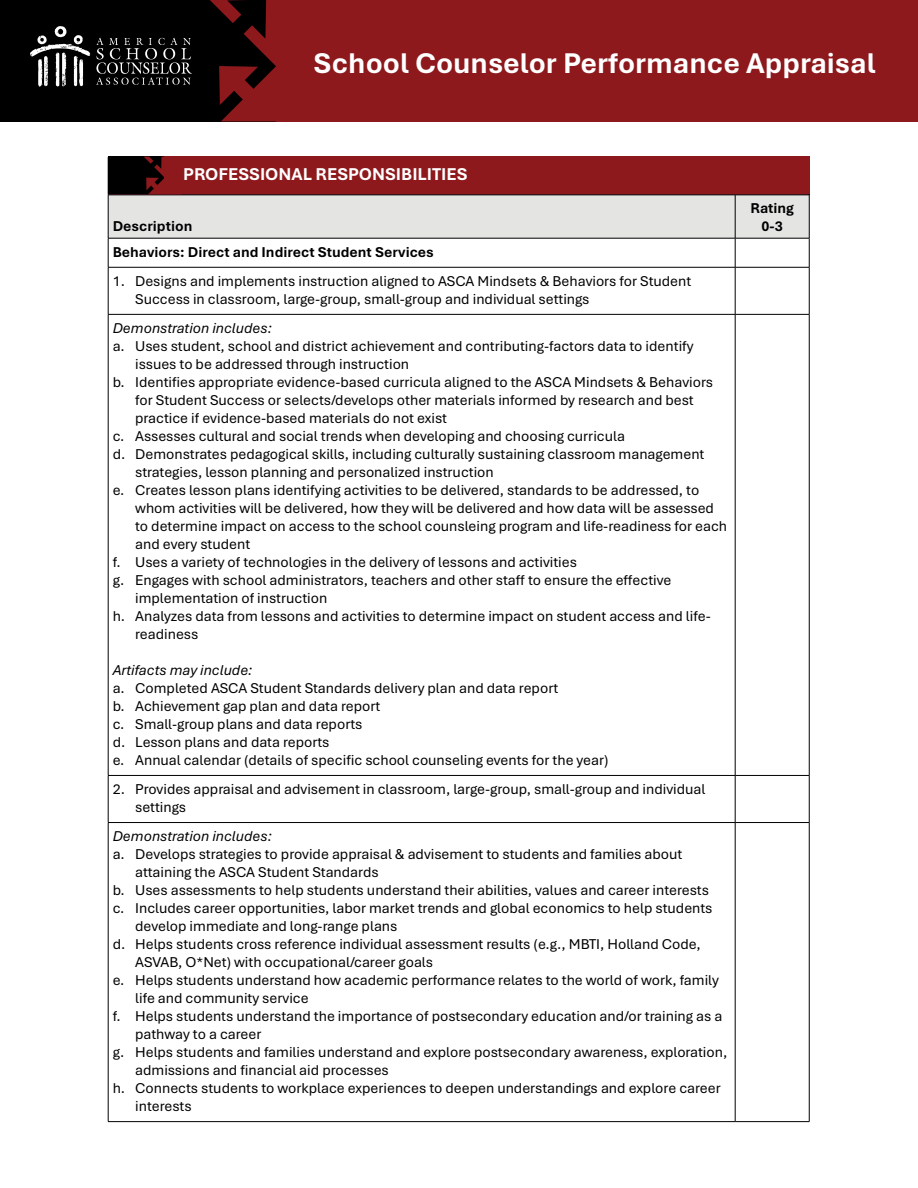
<style>
.page{position:relative;width:918px;height:1188px;background:#fff}
.page>*{position:absolute;margin:0;border:0;box-sizing:border-box;transform-origin:0 0}
.t1{font:700 30px "Aptos";color:#fff}
.t2{font:700 18px "Aptos";color:#fff}
.Hanging{font:15px/18px "Aptos";color:#000}
.t3{font:italic 15px "Aptos";color:#000}
.t4{font:700 15px "Aptos";color:#000}
</style>
<div class="page">
<div style="left:0;top:0;width:276px;height:122px;background:#000"></div>
<svg style="left:210px;top:0;width:66px;height:121px"></svg>
<div style="left:276px;top:0;width:642px;height:122px;background:#8d191c"></div>
<svg style="left:96px;top:38px;width:96px;height:47px"></svg>
<svg style="left:30px;top:26px;width:60px;height:61px"></svg>
<hr style="left:108px;top:267px;width:627px;height:1px;background:#000">
<hr style="left:735px;top:267px;width:74px;height:1px;background:#000">
<hr style="left:108px;top:314px;width:627px;height:1px;background:#000">
<hr style="left:735px;top:314px;width:74px;height:1px;background:#000">
<hr style="left:108px;top:775px;width:627px;height:1px;background:#000">
<hr style="left:735px;top:775px;width:74px;height:1px;background:#000">
<hr style="left:108px;top:822px;width:627px;height:1px;background:#000">
<hr style="left:735px;top:822px;width:74px;height:1px;background:#000">
<hr style="left:108px;top:1121px;width:627px;height:1px;background:#000">
<hr style="left:735px;top:1121px;width:74px;height:1px;background:#000">
<hr style="left:108px;top:267px;width:1px;height:47px;background:#000">
<hr style="left:108px;top:315px;width:1px;height:460px;background:#000">
<hr style="left:108px;top:776px;width:1px;height:46px;background:#000">
<hr style="left:108px;top:823px;width:1px;height:298px;background:#000">
<hr style="left:735px;top:267px;width:1px;height:47px;background:#000">
<hr style="left:809px;top:267px;width:1px;height:47px;background:#000">
<hr style="left:735px;top:315px;width:1px;height:460px;background:#000">
<hr style="left:809px;top:315px;width:1px;height:460px;background:#000">
<hr style="left:735px;top:776px;width:1px;height:46px;background:#000">
<hr style="left:809px;top:776px;width:1px;height:46px;background:#000">
<hr style="left:735px;top:823px;width:1px;height:298px;background:#000">
<hr style="left:809px;top:823px;width:1px;height:298px;background:#000">
<svg style="left:108px;top:157px;width:702px;height:110px"></svg>
<div style="left:165px;top:157px;width:645px;height:37px;background:#8d191c"></div>
<h1 class="t1" style="left:314px;top:43px;width:563px">School Counselor Performance Appraisal</h1>
<p class="t2" style="left:183px;top:162px;width:286px">PROFESSIONAL RESPONSIBILITIES</p>
<p class="t4" style="left:113px;top:216px;width:81px">Description</p>
<p class="t4" style="left:113px;top:242px;width:323px">Behaviors: Direct and Indirect Student Services</p>
<p class="Hanging" style="left:135px;top:271px;width:558px;text-indent:-22px">1. Designs and implements instruction aligned to ASCA Mindsets &amp; Behaviors for Student<br>Success in classroom, large-group, small-group and individual settings</p>
<p class="t3" style="left:113px;top:318px;width:161px">Demonstration includes:</p>
<p class="Hanging" style="left:135px;top:336px;width:560px;text-indent:-22px">a. Uses student, school and district achievement and contributing-factors data to identify issues to be addressed through instruction</p>
<p class="Hanging" style="left:135px;top:372px;width:580px;text-indent:-22px">b. Identifies appropriate evidence-based curricula aligned to the ASCA Mindsets &amp; Behaviors for Student Success or selects/develops other materials informed by research and best practice if evidence-based materials do not exist</p>
<p class="Hanging" style="left:113px;top:426px;width:514px">c. Assesses cultural and social trends when developing and choosing curricula</p>
<p class="Hanging" style="left:135px;top:444px;width:571px;text-indent:-22px">d. Demonstrates pedagogical skills, including culturally sustaining classroom management strategies, lesson planning and personalized instruction</p>
<p class="Hanging" style="left:135px;top:480px;width:594px;text-indent:-22px">e. Creates lesson plans identifying activities to be delivered, standards to be addressed, to whom activities will be delivered, how they will be delivered and how data will be assessed to determine impact on access to the school counsleing program and life-readiness for each and every student</p>
<p class="Hanging" style="left:113px;top:552px;width:466px">f. Uses a variety of technologies in the delivery of lessons and activities</p>
<p class="Hanging" style="left:135px;top:570px;width:538px;text-indent:-22px">g. Engages with school administrators, teachers and other staff to ensure the effective implementation of instruction</p>
<p class="Hanging" style="left:135px;top:606px;width:577px;text-indent:-22px">h. Analyzes data from lessons and activities to determine impact on student access and life&shy;readiness</p>
<p class="t3" style="left:113px;top:660px;width:141px">Artifacts may include:</p>
<p class="Hanging" style="left:113px;top:678px;width:447px">a. Completed ASCA Student Standards delivery plan and data report</p>
<p class="Hanging" style="left:113px;top:696px;width:269px">b. Achievement gap plan and data report</p>
<p class="Hanging" style="left:113px;top:714px;width:251px">c. Small-group plans and data reports</p>
<p class="Hanging" style="left:113px;top:732px;width:218px">d. Lesson plans and data reports</p>
<p class="Hanging" style="left:113px;top:750px;width:497px">e. Annual calendar (details of specific school counseling events for the year)</p>
<p class="Hanging" style="left:135px;top:780px;width:572px;text-indent:-22px">2. Provides appraisal and advisement in classroom, large-group, small-group and individual settings</p>
<p class="t3" style="left:113px;top:826px;width:161px">Demonstration includes:</p>
<p class="Hanging" style="left:135px;top:845px;width:549px;text-indent:-22px">a. Develops strategies to provide appraisal &amp; advisement to students and families about attaining the ASCA Student Standards</p>
<p class="Hanging" style="left:113px;top:881px;width:598px">b. Uses assessments to help students understand their abilities, values and career interests</p>
<p class="Hanging" style="left:135px;top:899px;width:579px;text-indent:-22px">c. Includes career opportunities, labor market trends and global economics to help students develop immediate and long-range plans</p>
<p class="Hanging" style="left:135px;top:935px;width:567px;text-indent:-22px">d. Helps students cross reference individual assessment results (e.g., MBTI, Holland Code,<br>ASVAB, O*Net) with occupational/career goals</p>
<p class="Hanging" style="left:135px;top:971px;width:585px;text-indent:-22px">e. Helps students understand how academic performance relates to the world of work, family life and community service</p>
<p class="Hanging" style="left:135px;top:1007px;width:589px;text-indent:-22px">f. Helps students understand the importance of postsecondary education and/or training as a pathway to a career</p>
<p class="Hanging" style="left:135px;top:1043px;width:594px;text-indent:-22px">g. Helps students and families understand and explore postsecondary awareness, exploration, admissions and financial aid processes</p>
<p class="Hanging" style="left:135px;top:1079px;width:587px;text-indent:-22px">h. Connects students to workplace experiences to deepen understandings and explore career interests</p>
<p class="t4" style="left:750px;top:198px;width:45px">Rating</p>
<p class="t4" style="left:762px;top:216px;width:23px">0-3</p>
</div>
